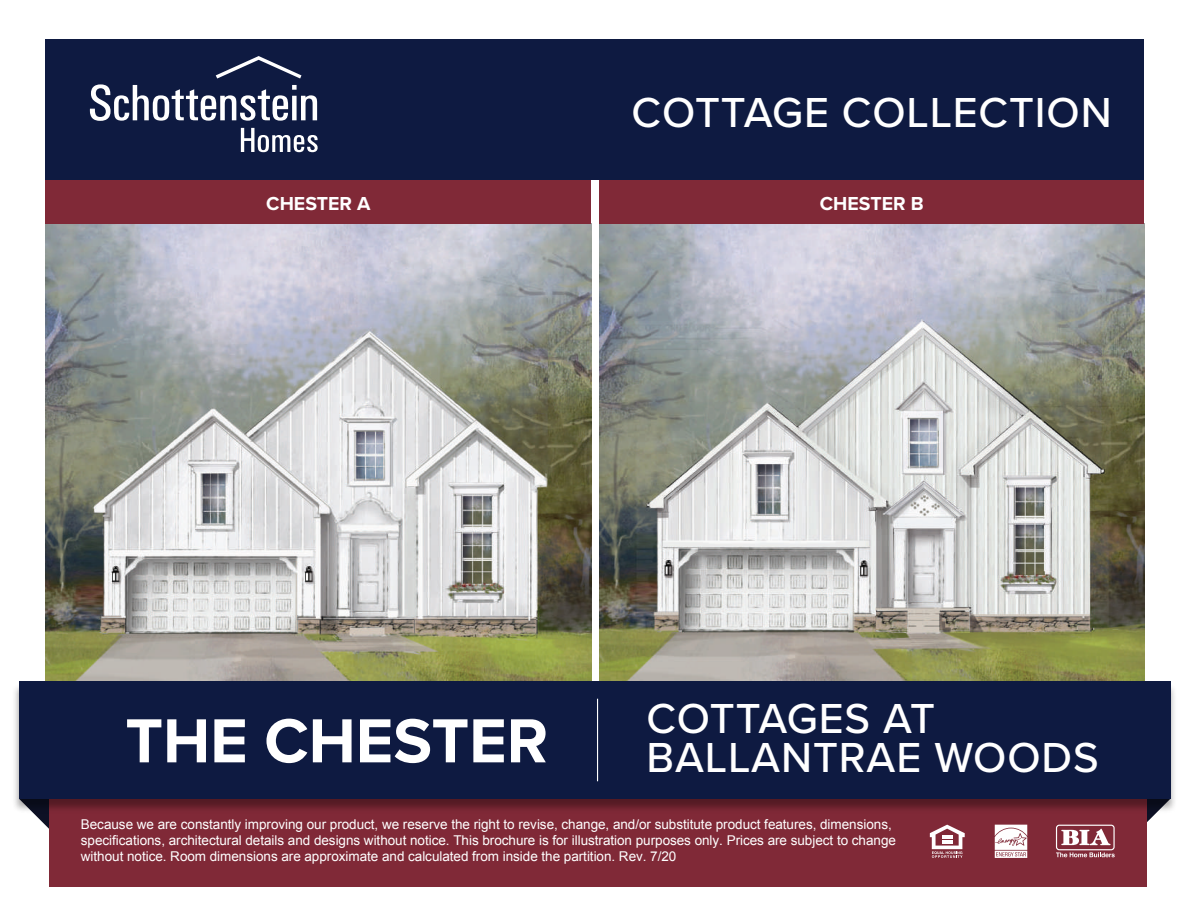
<style>
.page{position:relative;width:1188px;height:918px;background:#fff}
.page>*{position:absolute;margin:0;border:0;box-sizing:border-box;transform-origin:0 0}
.t1{font:700 64.5px "Proxima Nova";color:#fff}
.t2{font:500 43.5px/39px "Proxima Nova";letter-spacing:.02em;color:#fff}
.t3{font:700 19.5px "Proxima Nova";color:#fff}
.t4{font:13.5px/16.2px "Arial";letter-spacing:-.005em;color:#fff}
</style>
<div class="page">
<img style="left:45px;top:223px;width:546px;height:457px">
<img style="left:599px;top:223px;width:545px;height:457px">
<svg style="left:35px;top:815px;width:14px;height:14px"></svg>
<div style="left:49px;top:794px;width:1097px;height:93px;background:#802937"></div>
<img style="left:14px;top:680px;width:1161px;height:135px">
<div style="left:19px;top:682px;width:1151px;height:117px;background:#0e1a41"></div>
<svg style="left:995px;top:825px;width:32px;height:33px"></svg>
<svg style="left:930px;top:825px;width:35px;height:33px"></svg>
<hr style="left:942px;top:840px;width:10px;height:4px;background:#fff">
<svg style="left:1056px;top:799px;width:114px;height:58px"></svg>
<div style="left:45px;top:178px;width:546px;height:45px;background:#802937"></div>
<div style="left:599px;top:178px;width:545px;height:45px;background:#802937"></div>
<div style="left:45px;top:39px;width:1099px;height:140px;background:#0e1a41"></div>
<svg style="left:241px;top:128px;width:77px;height:24px"></svg>
<svg style="left:90px;top:56px;width:227px;height:65px"></svg>
<hr style="left:597px;top:699px;width:1px;height:82px;background:#fff">
<h2 class="t2" style="left:632px;top:91px;width:482px">COTTAGE COLLECTION</h2>
<h3 class="t3" style="left:266px;top:189px;width:106px">CHESTER A</h3>
<h3 class="t3" style="left:820px;top:189px;width:105px">CHESTER B</h3>
<h1 class="t1" style="left:125px;top:693px;width:424px">THE CHESTER</h1>
<h2 class="t2" style="left:646px;top:698px;width:454px">COTTAGES AT<br>BALLANTRAE WOODS</h2>
<p class="t4" style="left:81px;top:816px;width:817px">Because we are constantly improving our product, we reserve the right to revise, change, and/or substitute product features, dimensions, specifications, architectural details and designs without notice. This brochure is for illustration purposes only. Prices are subject to change without notice. Room dimensions are approximate and calculated from inside the partition. Rev. 7/20</p>
</div>
